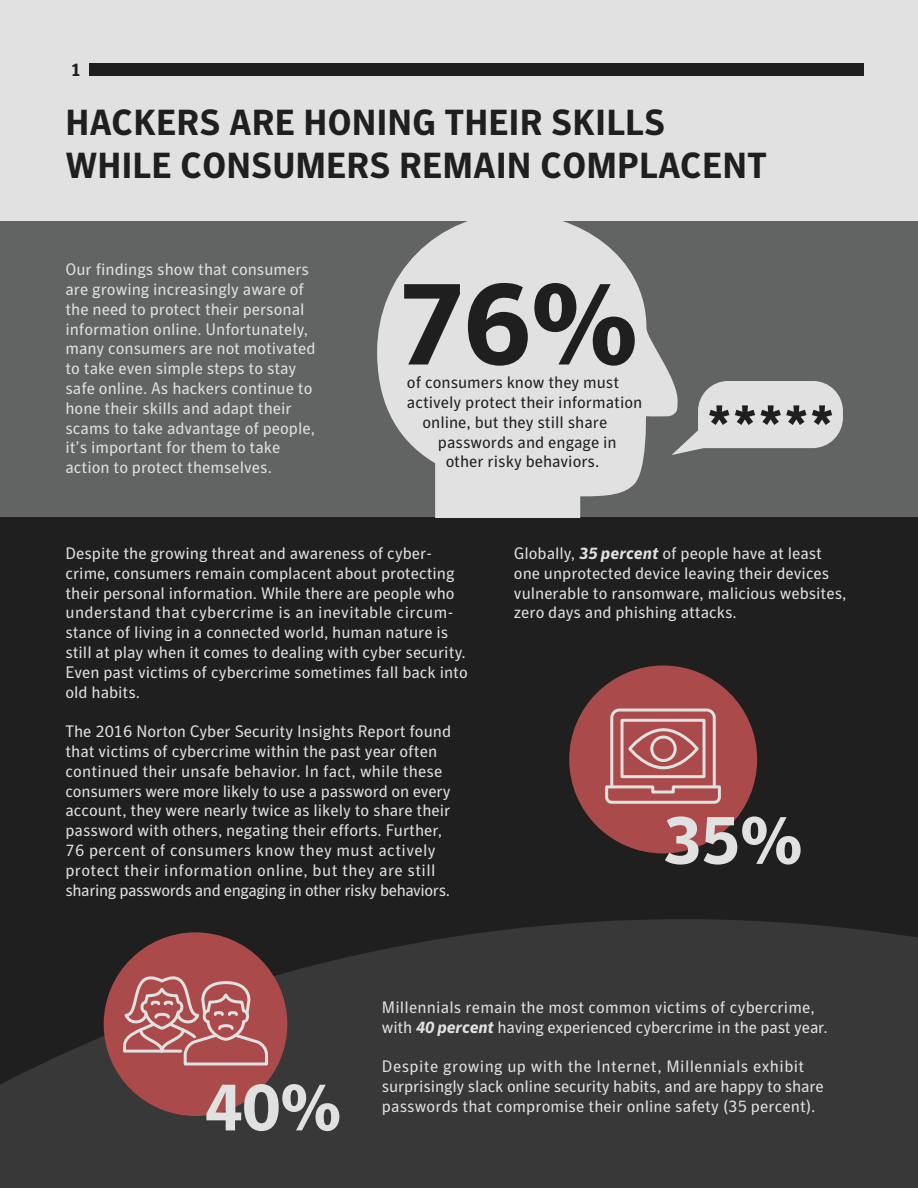
<style>
.page{position:relative;width:918px;height:1188px;background:#fff}
.page>*{position:absolute;margin:0;border:0;box-sizing:border-box;transform-origin:0 0}
.t1{font:700 117.45px "Symantec Sans";color:#1e1f1e}
.t2{font:700 68.4px "Symantec Sans";color:#e0e1e0}
.t3{font:700 66.75px "Symantec Sans";color:#e0e1e0}
.t4{font:700 55.95px "Symantec Sans";color:#1e1f1e}
.t5{font:700 36px/43.2px "Symantec Sans";color:#1e1f1e}
.t6{font:700 18px "Symantec Sans";color:#1e1f1e}
.t7{font:16.5px/19.8px "Symantec Sans";color:#e0e1e0}
.t8{font:16.5px "Symantec Sans";color:#1e1f1e}
.s1{font-weight:700;font-style:italic}
</style>
<div class="page">
<div style="left:0;top:516px;width:918px;height:672px;background:#1e1f1e"></div>
<svg style="left:0;top:919px;width:918px;height:269px;fill:#373837"></svg>
<div style="left:104px;top:932px;width:183px;height:184px;background:#aa4a4a;border-radius:50%"></div>
<svg style="left:121px;top:959px;width:149px;height:107px"></svg>
<div style="left:569px;top:666px;width:188px;height:187px;background:#aa4a4a;border-radius:50%"></div>
<svg style="left:605px;top:708px;width:116px;height:96px"></svg>
<div style="left:628px;top:728px;width:71px;height:41px;border:3px solid #e0e1e0;border-radius:50%"></div>
<div style="left:650px;top:736px;width:27px;height:26px;border:3px solid #e0e1e0;border-radius:50%"></div>
<div style="left:0;top:213px;width:918px;height:304px;background:#626363"></div>
<svg style="left:377px;top:221px;width:296px;height:296px;fill:#e0e1e0"></svg>
<svg style="left:671px;top:381px;width:172px;height:74px"></svg>
<div style="left:0;top:0;width:918px;height:221px;background:#e0e1e0"></div>
<div style="left:89px;top:64px;width:775px;height:12px;background:#1e1f1e"></div>
<p class="t6" style="left:71px;top:59px;width:12px">1</p>
<h3 class="t5" style="left:65px;top:101px;width:703px">HACKERS ARE HONING THEIR SKILLS<br>WHILE CONSUMERS REMAIN COMPLACENT</h3>
<p class="t7" style="left:65px;top:259px;width:252px">Our findings show that consumers are growing increasingly aware of the need to protect their personal information online. Unfortunately, many consumers are not motivated to take even simple steps to stay safe online. As hackers continue to hone their skills and adapt their scams to take advantage of people, it’s important for them to take action to protect themselves.</p>
<h1 class="t1" style="left:399px;top:253px;width:241px">76%</h1>
<p class="t8" style="left:407px;top:373px;width:214px">of consumers know they must</p>
<p class="t8" style="left:407px;top:393px;width:237px">actively protect their information</p>
<p class="t8" style="left:422px;top:412px;width:186px">online, but they still share</p>
<p class="t8" style="left:438px;top:432px;width:180px">passwords and engage in</p>
<p class="t8" style="left:446px;top:452px;width:155px">other risky behaviors.</p>
<h3 class="t4" style="left:706px;top:392px;width:130px">*****</h3>
<p class="t7" style="left:65px;top:543px;width:404px">Despite the growing threat and awareness of cyber&shy;crime, consumers remain complacent about protecting their personal information. While there are people who understand that cybercrime is an inevitable circum&shy;stance of living in a connected world, human nature is still at play when it comes to dealing with cyber security.<br>Even past victims of cybercrime sometimes fall back into old habits.</p>
<p class="t7" style="left:65px;top:721px;width:387px">The 2016 Norton Cyber Security Insights Report found that victims of cybercrime within the past year often continued their unsafe behavior. In fact, while these consumers were more likely to use a password on every account, they were nearly twice as likely to share their password with others, negating their efforts. Further, 76 percent of consumers know they must actively protect their information online, but they are still sharing passwords and engaging in other risky behaviors.</p>
<p class="t7" style="left:514px;top:543px;width:334px">Globally, <span class="s1">35 percent</span> of people have at least one unprotected device leaving their devices vulnerable to ransomware, malicious websites, zero days and phishing attacks.</p>
<h2 class="t2" style="left:663px;top:799px;width:141px">35%</h2>
<h3 class="t3" style="left:205px;top:1067px;width:138px">40%</h3>
<p class="t7" style="left:382px;top:997px;width:447px">Millennials remain the most common victims of cybercrime, with <span class="s1">40 percent</span> having experienced cybercrime in the past year.</p>
<p class="t7" style="left:382px;top:1057px;width:443px">Despite growing up with the Internet, Millennials exhibit surprisingly slack online security habits, and are happy to share</p>
<p class="t7" style="left:382px;top:1096px;width:435px">passwords that compromise their online safety (35 percent).</p>
</div>
